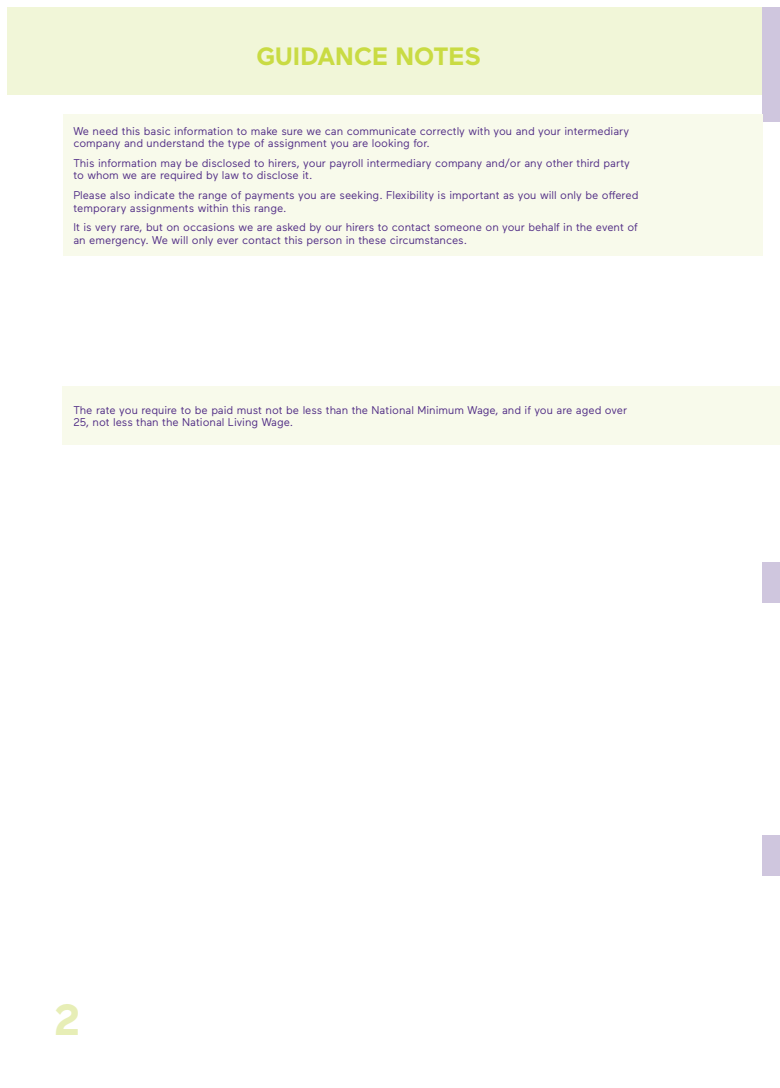
<style>
.page{position:relative;width:780px;height:1088px;background:#fff}
.page>*{position:absolute;margin:0;border:0;box-sizing:border-box;transform-origin:0 0}
.t1{font:700 43.62px "Maax";color:#e7eeb6}
.Section_Heading{font:700 25px "Maax";color:#c9db43}
.Body_Copy{font:11.25px/12.5px "Maax";color:#522e86}
</style>
<div class="page">
<div style="left:8px;top:8px;width:754px;height:87px;background:#f1f6d8"></div>
<div style="left:762px;top:7px;width:18px;height:114px;background:#cfc6de"></div>
<div style="left:63px;top:114px;width:699px;height:141px;background:#f8faeb"></div>
<div style="left:63px;top:386px;width:717px;height:59px;background:#f8faeb"></div>
<div style="left:762px;top:562px;width:18px;height:41px;background:#cfc6de"></div>
<div style="left:762px;top:835px;width:18px;height:40px;background:#cfc6de"></div>
<p class="Section_Heading" style="left:256px;top:42px;width:226px">GUIDANCE NOTES</p>
<p class="Body_Copy" style="left:73px;top:124px;width:557px">We need this basic information to make sure we can communicate correctly with you and your intermediary company and understand the type of assignment you are looking for.</p>
<p class="Body_Copy" style="left:73px;top:156px;width:558px">This information may be disclosed to hirers, your payroll intermediary company and/or any other third party to whom we are required by law to disclose it.</p>
<p class="Body_Copy" style="left:73px;top:188px;width:566px">Please also indicate the range of payments you are seeking. Flexibility is important as you will only be offered temporary assignments within this range.</p>
<p class="Body_Copy" style="left:73px;top:220px;width:566px">It is very rare, but on occasions we are asked by our hirers to contact someone on your behalf in the event of an emergency. We will only ever contact this person in these circumstances.</p>
<p class="Body_Copy" style="left:73px;top:403px;width:555px">The rate you require to be paid must not be less than the National Minimum Wage, and if you are aged over<br>25, not less than the National Living Wage.</p>
<h1 class="t1" style="left:53px;top:996px;width:28px">2</h1>
</div>
